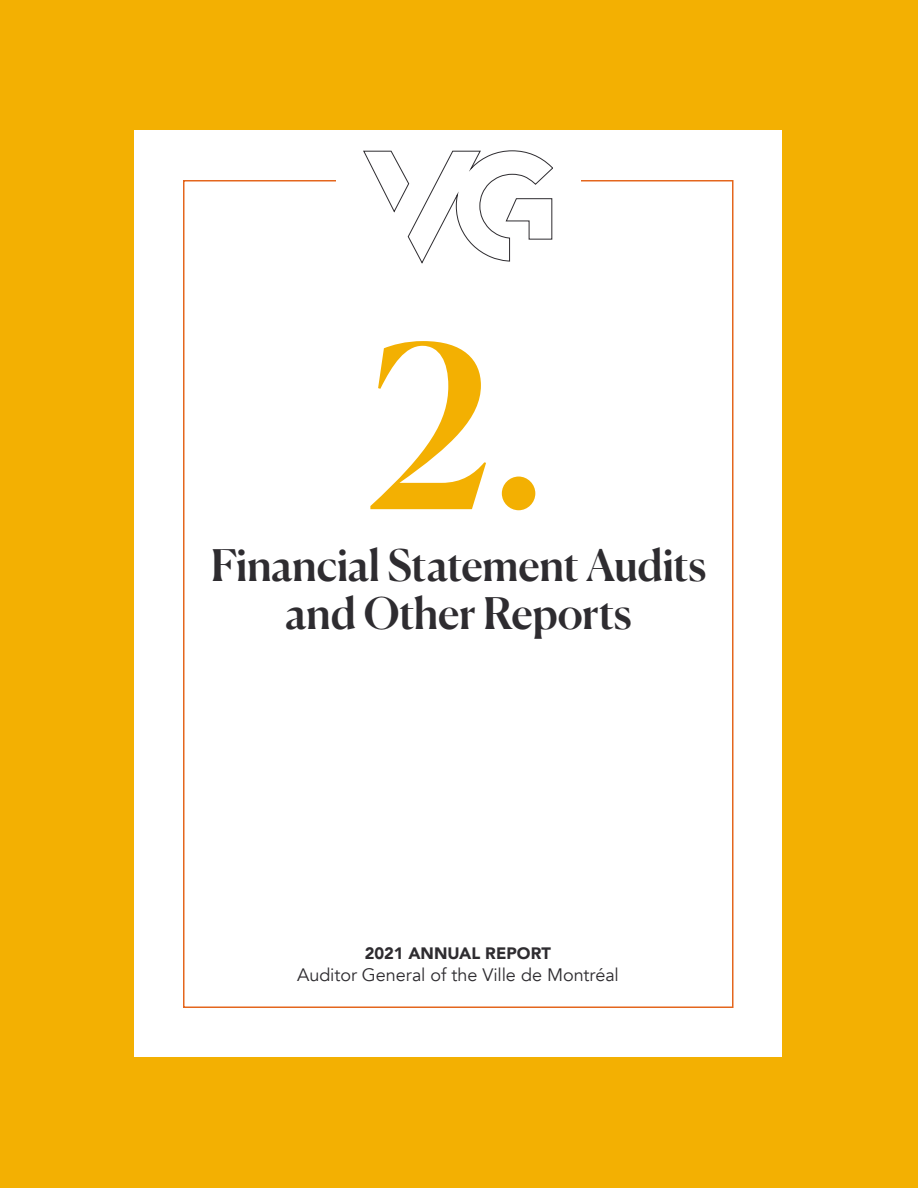
<style>
.page{position:relative;width:918px;height:1188px;background:#f3b002}
.page>*{position:absolute;margin:0;border:0;box-sizing:border-box;transform-origin:0 0}
.t1{font:500 225px "Canela";color:#f3b002}
.t2{font:500 43.5px/48px "Canela";letter-spacing:-.01em;color:#2e2c30;text-align:center}
.t3{font:18px "Avenir";letter-spacing:-.005em;color:#2e2c30}
.t4{font:900 16.5px "Avenir";letter-spacing:.005em;color:#2e2c30}
</style>
<div class="page">
<div style="left:134px;top:131px;width:648px;height:926px;background:#fff"></div>
<svg style="left:364px;top:150px;width:189px;height:114px"></svg>
<h1 class="t1" style="left:370px;top:252px;width:179px">2.</h1>
<p class="t2" style="left:211px;top:538px;width:497px">Financial Statement Audits and Other Reports</p>
<p class="t4" style="left:365px;top:939px;width:188px">2021 ANNUAL REPORT</p>
<p class="t3" style="left:297px;top:964px;width:323px">Auditor General of the Ville de Montréal</p>
</div>
